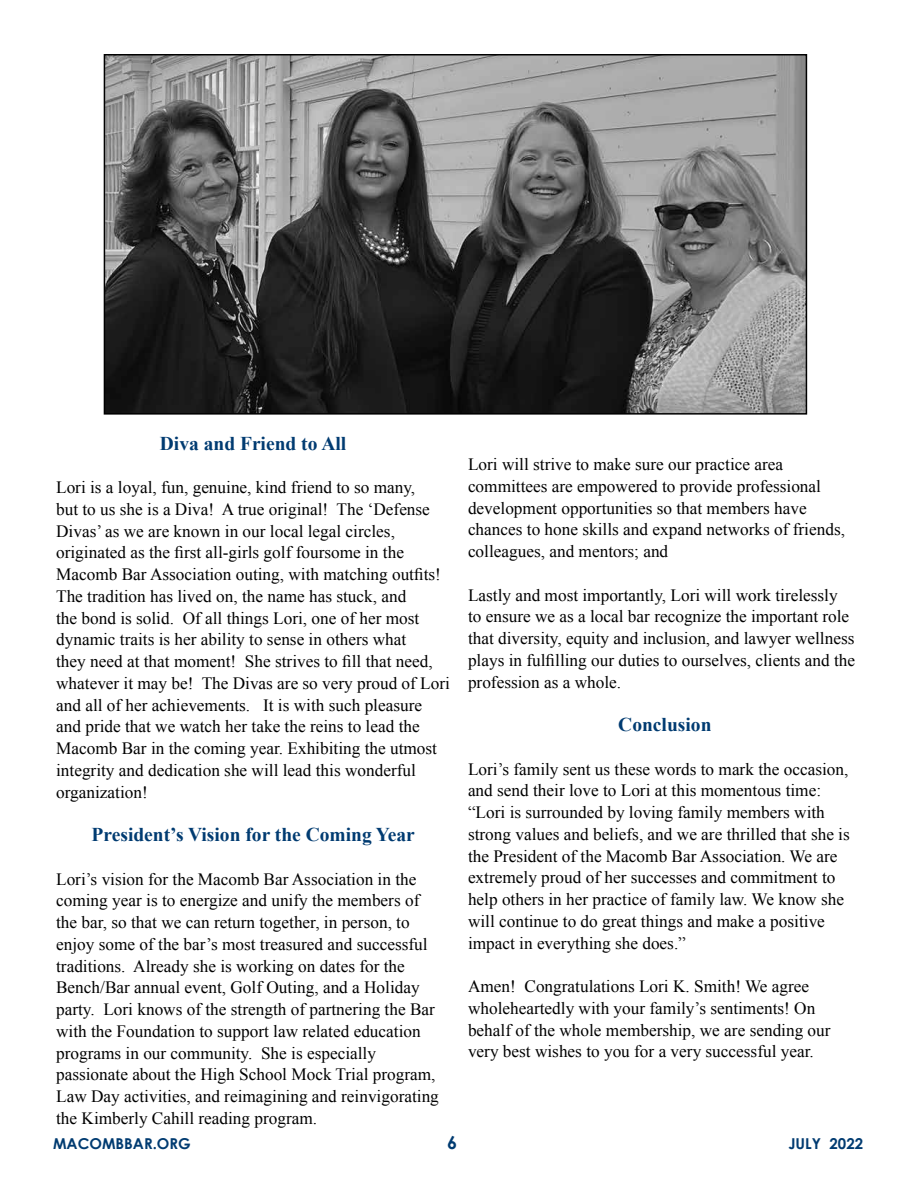
<style>
.page{position:relative;width:918px;height:1188px;background:#fff}
.page>*{position:absolute;margin:0;border:0;box-sizing:border-box;transform-origin:0 0}
.t1{font:700 19.5px "Times New Roman";color:#003b71}
.t2{font:700 18px "Century Gothic";color:#003b71}
.t3{font:17.25px/21.8px "Times New Roman";color:#000}
.t4{font:700 15px "Century Gothic";color:#003b71}
</style>
<div class="page">
<img style="left:107px;top:57px;width:697px;height:355px">
<div style="left:104px;top:54px;width:703px;height:361px;border:2px solid #000"></div>
<p class="t1" style="left:160px;top:430px;width:188px">Diva and Friend to All</p>
<p class="t3" style="left:56px;top:476px;width:395px">Lori is a loyal, fun, genuine, kind friend to so many,<br>but to us she is a Diva! A true original! The ‘Defense Divas’ as we are known in our local legal circles, originated as the first all-girls golf foursome in the Macomb Bar Association outing, with matching outfits!<br>The tradition has lived on, the name has stuck, and<br>the bond is solid. Of all things Lori, one of her most dynamic traits is her ability to sense in others what<br>they need at that moment! She strives to fill that need, whatever it may be! The Divas are so very proud of Lori and all of her achievements. It is with such pleasure and pride that we watch her take the reins to lead the Macomb Bar in the coming year. Exhibiting the utmost integrity and dedication she will lead this wonderful organization!</p>
<p class="t1" style="left:92px;top:821px;width:325px">President’s Vision for the Coming Year</p>
<p class="t3" style="left:56px;top:868px;width:384px">Lori’s vision for the Macomb Bar Association in the coming year is to energize and unify the members of the bar, so that we can return together, in person, to enjoy some of the bar’s most treasured and successful traditions. Already she is working on dates for the Bench/Bar annual event, Golf Outing, and a Holiday party. Lori knows of the strength of partnering the Bar with the Foundation to support law related education programs in our community. She is especially passionate about the High School Mock Trial program, Law Day activities, and reimagining and reinvigorating the Kimberly Cahill reading program.</p>
<p class="t3" style="left:468px;top:453px;width:379px">Lori will strive to make sure our practice area committees are empowered to provide professional development opportunities so that members have chances to hone skills and expand networks of friends, colleagues, and mentors; and</p>
<p class="t3" style="left:468px;top:584px;width:389px">Lastly and most importantly, Lori will work tirelessly to ensure we as a local bar recognize the important role that diversity, equity and inclusion, and lawyer wellness plays in fulfilling our duties to ourselves, clients and the profession as a whole.</p>
<p class="t1" style="left:618px;top:711px;width:95px">Conclusion</p>
<p class="t3" style="left:468px;top:758px;width:383px">Lori’s family sent us these words to mark the occasion, and send their love to Lori at this momentous time: “Lori is surrounded by loving family members with strong values and beliefs, and we are thrilled that she is the President of the Macomb Bar Association. We are extremely proud of her successes and commitment to help others in her practice of family law. We know she will continue to do great things and make a positive impact in everything she does.”</p>
<p class="t3" style="left:468px;top:975px;width:364px">Amen! Congratulations Lori K. Smith! We agree wholeheartedly with your family’s sentiments! On behalf of the whole membership, we are sending our very best wishes to you for a very successful year.</p>
<p class="t4" style="left:53px;top:1132px;width:139px">MACOMBBAR.ORG</p>
<p class="t2" style="left:447px;top:1129px;width:12px">6</p>
<p class="t4" style="left:788px;top:1132px;width:76px">JULY 2022</p>
</div>
